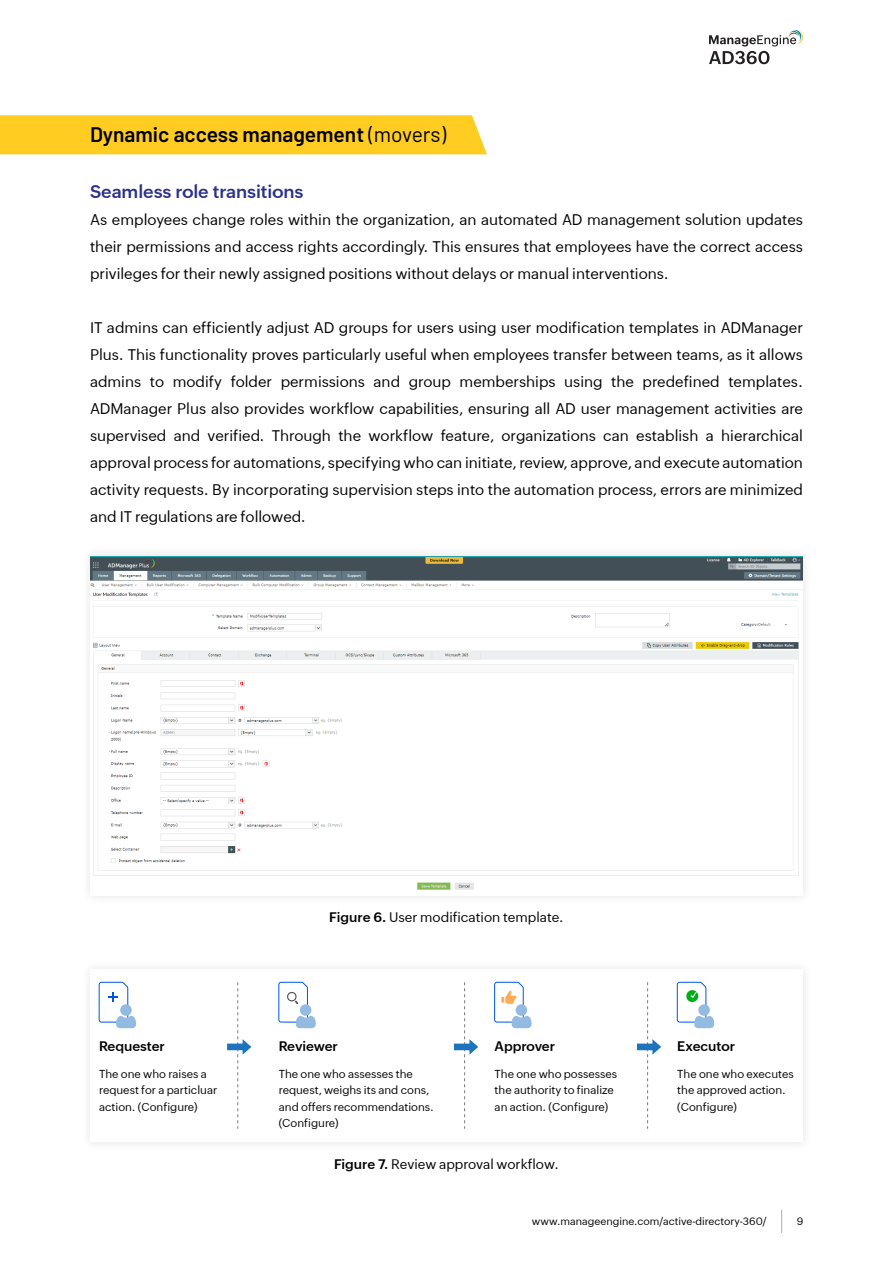
<style>
.page{position:relative;width:893px;height:1263px;background:#fff}
.page>*{position:absolute;margin:0;border:0;box-sizing:border-box;transform-origin:0 0}
.t1{font:600 21px "Barlow";color:#000}
.t2{font:600 18px "Zoho Puvi";color:#2c3189}
.t3{font:15px/27px "Zoho Puvi";color:#000;text-align:justify}
.t4{font:13.5px "Zoho Puvi";color:#000}
.t5{font:600 13.5px "Zoho Puvi";color:#000}
.t6{font:11.25px/16.5px "Zoho Puvi";color:#000}
.t7{font:10.5px "Zoho Puvi";color:#000}
.s1{font-weight:400}
.s2{font-weight:600}
</style>
<div class="page">
<svg style="left:709px;top:30px;width:94px;height:34px"></svg>
<div style="left:0;top:115px;width:487px;height:39px;background:#ffcd22"></div>
<svg style="left:781px;top:1210px;width:1px;height:23px"></svg>
<img style="left:90px;top:556px;width:713px;height:334px">
<svg style="left:99px;top:982px;width:37px;height:46px"></svg>
<svg style="left:227px;top:982px;width:24px;height:147px"></svg>
<svg style="left:454px;top:982px;width:24px;height:147px"></svg>
<svg style="left:637px;top:982px;width:24px;height:147px"></svg>
<svg style="left:278px;top:982px;width:38px;height:46px"></svg>
<svg style="left:494px;top:982px;width:38px;height:46px"></svg>
<svg style="left:677px;top:982px;width:37px;height:46px"></svg>
<h1 class="t1" style="left:90px;top:119px;width:358px">Dynamic access management <span class="s1">(movers)</span></h1>
<p class="t2" style="left:90px;top:178px;width:215px">Seamless role transitions</p>
<p class="t3" style="left:90px;top:205px;width:714px">As employees change roles within the organization, an automated AD management solution updates their permissions and access rights accordingly. This ensures that employees have the correct access privileges for their newly assigned positions without delays or manual interventions.</p>
<p class="t3" style="left:90px;top:313px;width:714px">IT admins can efficiently adjust AD groups for users using user modification templates in ADManager Plus. This functionality proves particularly useful when employees transfer between teams, as it allows admins to modify folder permissions and group memberships using the predefined templates.<br>ADManager Plus also provides workflow capabilities, ensuring all AD user management activities are supervised and verified. Through the workflow feature, organizations can establish a hierarchical approval process for automations, specifying who can initiate, review, approve, and execute automation activity requests. By incorporating supervision steps into the automation process, errors are minimized and IT regulations are followed.</p>
<p class="t5" style="left:99px;top:1036px;width:67px">Requester</p>
<p class="t6" style="left:99px;top:1064px;width:120px">The one who raises a request for a particluar action. (Configure)</p>
<p class="t4" style="left:329px;top:906px;width:236px"><span class="s2">Figure 6.</span> User modification template.</p>
<p class="t5" style="left:279px;top:1036px;width:61px">Reviewer</p>
<p class="t6" style="left:279px;top:1064px;width:157px">The one who assesses the request, weighs its and cons, and offers recommendations. (Configure)</p>
<p class="t5" style="left:495px;top:1036px;width:62px">Approver</p>
<p class="t6" style="left:495px;top:1064px;width:124px">The one who possesses the authority to finalize an action. (Configure)</p>
<p class="t4" style="left:334px;top:1154px;width:226px"><span class="s2">Figure 7.</span> Review approval workflow.</p>
<p class="t5" style="left:677px;top:1036px;width:59px">Executor</p>
<p class="t6" style="left:677px;top:1064px;width:118px">The one who executes the approved action. (Configure)</p>
<p class="t7" style="left:532px;top:1213px;width:236px">www.manageengine.com/active-directory-360/</p>
<p class="t7" style="left:797px;top:1213px;width:8px">9</p>
</div>
